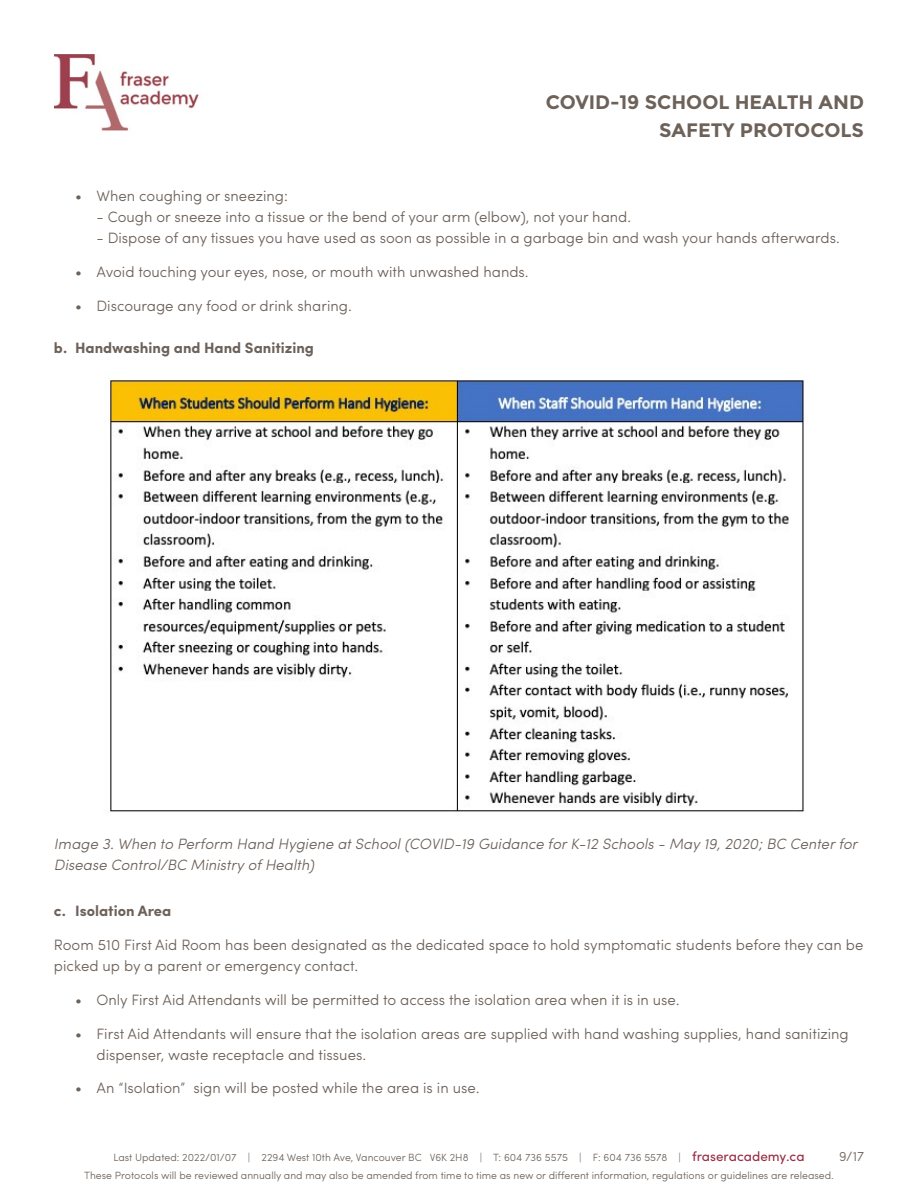
<style>
.page{position:relative;width:918px;height:1188px;background:#fff}
.page>*{position:absolute;margin:0;border:0;box-sizing:border-box;transform-origin:0 0}
.t1{font:700 19.5px/28.5px "Montserrat";color:#6d625a;text-align:right}
.t2{font:300 15px/21px "Sofia Pro";color:#6d625a}
.t3{font:italic 300 15px/21px "Sofia Pro";color:#6d625a}
.t4{font:700 15px "Sofia Pro";color:#6d625a}
.t5{font:300 13.5px "Sofia Pro";color:#6d625a}
.t6{font:300 10.5px "Sofia Pro";color:#6d625a}
.s1{font-weight:400;font-size:13.5px;color:#972d46}
</style>
<div class="page">
<img style="left:54px;top:54px;width:145px;height:77px">
<img style="left:110px;top:372px;width:696px;height:440px">
<h1 class="t1" style="left:546px;top:87px;width:320px">COVID-19 SCHOOL HEALTH AND<br>SAFETY PROTOCOLS</h1>
<p class="t2" style="left:75px;top:185px;width:214px">• When coughing or sneezing:</p>
<p class="t2" style="left:97px;top:206px;width:536px">- Cough or sneeze into a tissue or the bend of your arm (elbow), not your hand.</p>
<p class="t2" style="left:97px;top:227px;width:745px">- Dispose of any tissues you have used as soon as possible in a garbage bin and wash your hands afterwards.</p>
<p class="t2" style="left:75px;top:260px;width:455px">• Avoid touching your eyes, nose, or mouth with unwashed hands.</p>
<p class="t2" style="left:75px;top:294px;width:278px">• Discourage any food or drink sharing.</p>
<p class="t4" style="left:54px;top:336px;width:262px">b. Handwashing and Hand Sanitizing</p>
<p class="t3" style="left:54px;top:832px;width:805px">Image 3. When to Perform Hand Hygiene at School (COVID-19 Guidance for K-12 Schools - May 19, 2020; BC Center for<br>Disease Control/BC Ministry of Health)</p>
<p class="t4" style="left:54px;top:900px;width:119px">c. Isolation Area</p>
<p class="t2" style="left:54px;top:933px;width:811px">Room 510 First Aid Room has been designated as the dedicated space to hold symptomatic students before they can be picked up by a parent or emergency contact.</p>
<p class="t2" style="left:75px;top:988px;width:606px">• Only First Aid Attendants will be permitted to access the isolation area when it is in use.</p>
<p class="t2" style="left:96px;top:1022px;width:754px;text-indent:-21px">• First Aid Attendants will ensure that the isolation areas are supplied with hand washing supplies, hand sanitizing dispenser, waste receptacle and tissues.</p>
<p class="t2" style="left:75px;top:1077px;width:406px">• An “Isolation” sign will be posted while the area is in use.</p>
<p class="t6" style="left:113px;top:1149px;width:693px">Last Updated: 2022/01/07 | 2294 West 10th Ave, Vancouver BC V6K 2H8 | T: 604 736 5575 | F: 604 736 5578 | <span class="s1">fraseracademy.ca</span></p>
<p class="t5" style="left:839px;top:1146px;width:26px">9/17</p>
<p class="t6" style="left:84px;top:1168px;width:751px">These Protocols will be reviewed annually and may also be amended from time to time as new or different information, regulations or guidelines are released.</p>
</div>
